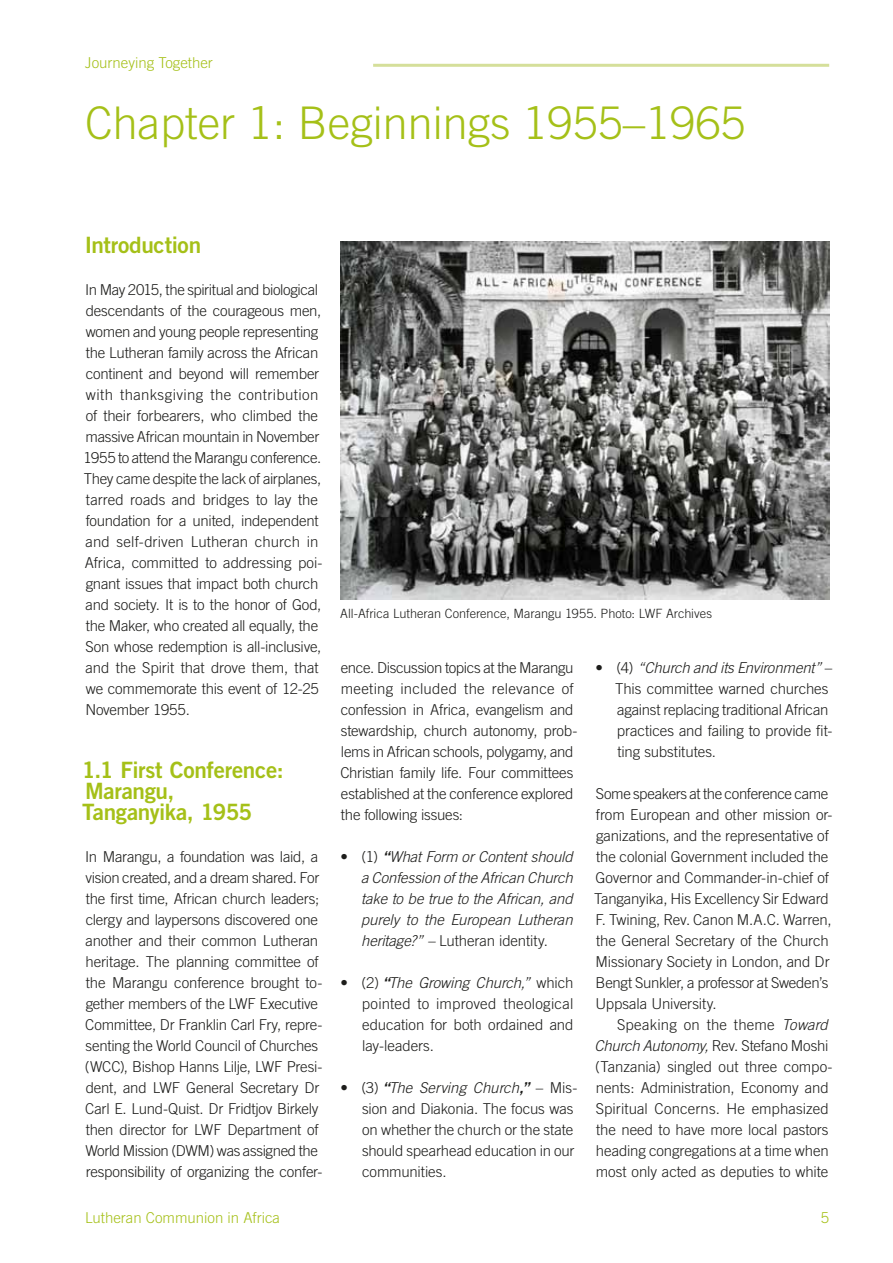
<style>
.page{position:relative;width:893px;height:1263px;background:#fff}
.page>*{position:absolute;margin:0;border:0;box-sizing:border-box;transform-origin:0 0}
.t1{font:300 45px "Trade Gothic LT Std";color:#a5c018}
.t2{font:22.5px/21px "Trade Gothic LT Std Bd 2";letter-spacing:-.015em;color:#a5c018}
.t3{font:300 15px/21px "Trade Gothic LT Std";letter-spacing:-.015em;color:#1d1d1b}
.t4{font:italic 300 15px/21px "Trade Gothic LT Std";letter-spacing:-.01em;color:#1d1d1b;text-align:justify}
.t5{font:300 15px "Trade Gothic LT Std";color:#a5c018}
.t6{font:300 12.75px "Trade Gothic LT Std";color:#1d1d1b}
.s1{font-style:normal}
.s2{font-family:"Trade Gothic LT Std Bd 2 Obl";font-weight:400;font-style:normal}
.s3{font-family:"Trade Gothic LT Std Bd 2 Obl";font-weight:400}
.s4{font-style:italic}
</style>
<div class="page">
<hr style="left:373px;top:64px;width:456px;height:3px;background:#d5df9a">
<img style="left:340px;top:241px;width:489px;height:359px">
<p class="t5" style="left:85px;top:54px;width:129px">Journeying Together</p>
<h1 class="t1" style="left:85px;top:96px;width:662px">Chapter 1: Beginnings 1955–1965</h1>
<h2 class="t2" style="left:85px;top:234px;width:118px">Introduction</h2>
<p class="t3" style="left:84px;top:279px;width:240px">In May 2015, the spiritual and biological descendants of the courageous men, women and young people representing the Lutheran family across the African continent and beyond will remember with thanksgiving the contribution of their forbearers, who climbed the massive African mountain in November 1955 to attend the Marangu conference.<br>They came despite the lack of airplanes, tarred roads and bridges to lay the foundation for a united, independent and self-driven Lutheran church in Africa, committed to addressing poi&shy;gnant issues that impact both church and society. It is to the honor of God, the Maker, who created all equally, the Son whose redemption is all-inclusive, and the Spirit that drove them, that we commemorate this event of 12-25<br>November 1955.</p>
<h2 class="t2" style="left:82px;top:759px;width:203px">1.1 First Conference:<br>Marangu,<br>Tanganyika, 1955</h2>
<p class="t3" style="left:85px;top:846px;width:239px">In Marangu, a foundation was laid, a vision created, and a dream shared. For the first time, African church leaders; clergy and laypersons discovered one another and their common Lutheran heritage. The planning committee of the Marangu conference brought to&shy;gether members of the LWF Executive Committee, Dr Franklin Carl Fry, repre&shy;senting the World Council of Churches (WCC), Bishop Hanns Lilje, LWF Presi&shy;dent, and LWF General Secretary Dr Carl E. Lund-Quist. Dr Fridtjov Birkely then director for LWF Department of World Mission (DWM) was assigned the responsibility of organizing the confer-</p>
<p class="t6" style="left:340px;top:605px;width:373px">All-Africa Lutheran Conference, Marangu 1955. Photo: LWF Archives</p>
<p class="t3" style="left:340px;top:657px;width:239px">ence. Discussion topics at the Marangu meeting included the relevance of confession in Africa, evangelism and stewardship, church autonomy, prob&shy;lems in African schools, polygamy, and Christian family life. Four committees established at the conference explored the following issues:</p>
<p class="t4" style="left:361px;top:847px;width:214px;text-indent:-20px"><span class="s1">• (1)</span> <span class="s2">“</span>What Form or Content should a Confession of the African Church take to be true to the African, and purely to the European Lutheran heritage?” – <span class="s1">Lutheran identity.</span></p>
<p class="t3" style="left:362px;top:972px;width:213px;text-align:justify;text-indent:-21px">• (2) <span class="s3">“</span><span class="s4">The Growing Church,”</span> which pointed to improved theological education for both ordained and lay-leaders.</p>
<p class="t3" style="left:362px;top:1077px;width:217px;text-indent:-22px">• (3) <span class="s3">“</span><span class="s4">The Serving Church</span><span class="s3">,”</span> – Mis&shy;sion and Diakonia. The focus was on whether the church or the state should spearhead education in our communities.</p>
<p class="t3" style="left:615px;top:657px;width:219px;text-indent:-20px">• (4) <span class="s4">“Church and its Environment”</span> –<br>This committee warned churches against replacing traditional African practices and failing to provide fit&shy;ting substitutes.</p>
<p class="t3" style="left:594px;top:783px;width:240px">Some speakers at the conference came from European and other mission or&shy;ganizations, and the representative of the colonial Government included the Governor and Commander-in-chief of Tanganyika, His Excellency Sir Edward F. Twining, Rev. Canon M.A.C. Warren, the General Secretary of the Church Missionary Society in London, and Dr Bengt Sunkler, a professor at Sweden’s Uppsala University.</p>
<p class="t3" style="left:594px;top:1014px;width:240px;text-indent:23px">Speaking on the theme <span class="s4">Toward Church Autonomy,</span> Rev. Stefano Moshi (Tanzania) singled out three compo&shy;nents: Administration, Economy and Spiritual Concerns. He emphasized the need to have more local pastors heading congregations at a time when most only acted as deputies to white</p>
<p class="t5" style="left:85px;top:1208px;width:197px">Lutheran Communion in Africa</p>
<p class="t5" style="left:821px;top:1208px;width:10px">5</p>
</div>
